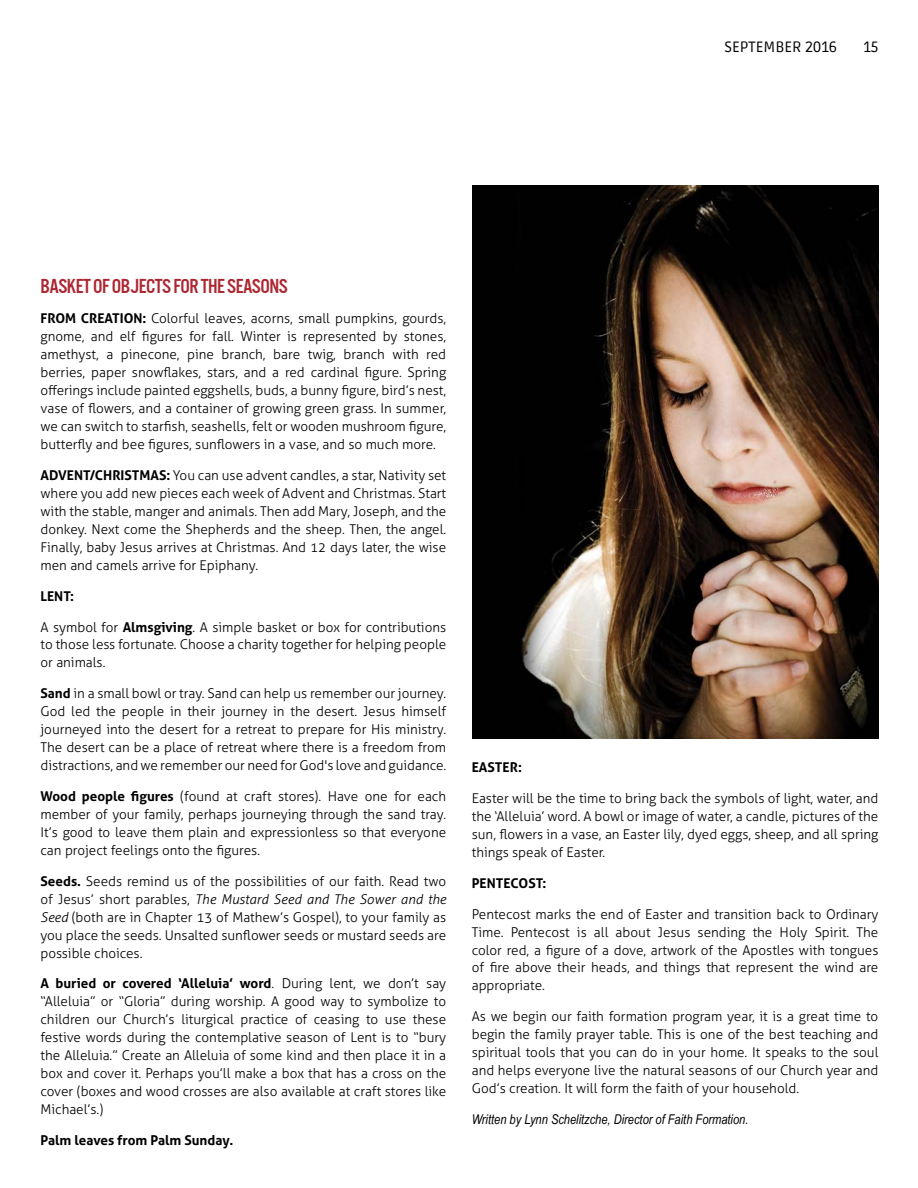
<style>
.page{position:relative;width:918px;height:1188px;background:#fff}
.page>*{position:absolute;margin:0;border:0;box-sizing:border-box;transform-origin:0 0}
.t1{font:21px "U.S.101";letter-spacing:-.025em;color:#ac2732}
.t2{font:15px "Ruda";color:#000}
.t3{font:300 13.5px/18px "Aller";color:#000;text-align:justify}
.t4{font:italic 13.5px "Arial Narrow";color:#000}
.t5{font:700 13.5px "Aller";color:#000}
.s1{font-weight:700}
.s2{font-style:italic}
</style>
<div class="page">
<img style="left:473px;top:186px;width:405px;height:553px">
<p class="t2" style="left:725px;top:39px;width:114px">SEPTEMBER 2016</p>
<p class="t2" style="left:863px;top:39px;width:17px">15</p>
<h1 class="t1" style="left:40px;top:274px;width:249px">BASKET OF OBJECTS FOR THE SEASONS</h1>
<p class="t3" style="left:40px;top:310px;width:407px"><span class="s1">FROM CREATION:</span> Colorful leaves, acorns, small pumpkins, gourds, gnome, and elf figures for fall. Winter is represented by stones, amethyst, a pinecone, pine branch, bare twig, branch with red berries, paper snowflakes, stars, and a red cardinal figure. Spring offerings include painted eggshells, buds, a bunny figure, bird’s nest, vase of flowers, and a container of growing green grass. In summer, we can switch to starfish, seashells, felt or wooden mushroom figure, butterfly and bee figures, sunflowers in a vase, and so much more.</p>
<p class="t3" style="left:40px;top:466px;width:407px"><span class="s1">ADVENT/CHRISTMAS:</span> You can use advent candles, a star, Nativity set where you add new pieces each week of Advent and Christmas. Start with the stable, manger and animals. Then add Mary, Joseph, and the donkey. Next come the Shepherds and the sheep. Then, the angel.<br>Finally, baby Jesus arrives at Christmas. And 12 days later, the wise men and camels arrive for Epiphany.</p>
<p class="t5" style="left:40px;top:588px;width:35px">LENT:</p>
<p class="t3" style="left:40px;top:618px;width:407px">A symbol for <span class="s1">Almsgiving</span>. A simple basket or box for contributions to those less fortunate. Choose a charity together for helping people or animals.</p>
<p class="t3" style="left:40px;top:684px;width:407px"><span class="s1">Sand</span> in a small bowl or tray. Sand can help us remember our journey.<br>God led the people in their journey in the desert. Jesus himself journeyed into the desert for a retreat to prepare for His ministry.<br>The desert can be a place of retreat where there is a freedom from distractions, and we remember our need for God's love and guidance.</p>
<p class="t3" style="left:40px;top:787px;width:407px"><span class="s1">Wood people figures</span> (found at craft stores). Have one for each member of your family, perhaps journeying through the sand tray.<br>It’s good to leave them plain and expressionless so that everyone can project feelings onto the figures.</p>
<p class="t3" style="left:40px;top:872px;width:407px"><span class="s1">Seeds.</span> Seeds remind us of the possibilities of our faith. Read two of Jesus’ short parables, <span class="s2">The Mustard Seed and The Sower and the Seed</span> (both are in Chapter 13 of Mathew’s Gospel), to your family as you place the seeds. Unsalted sunflower seeds or mustard seeds are possible choices.</p>
<p class="t3" style="left:40px;top:975px;width:407px"><span class="s1">A buried or covered ‘Alleluia’ word</span>. During lent, we don’t say “Alleluia” or “Gloria” during worship. A good way to symbolize to children our Church’s liturgical practice of ceasing to use these festive words during the contemplative season of Lent is to “bury the Alleluia.” Create an Alleluia of some kind and then place it in a box and cover it. Perhaps you’ll make a box that has a cross on the cover (boxes and wood crosses are also available at craft stores like Michael’s.)</p>
<p class="t5" style="left:40px;top:1132px;width:194px">Palm leaves from Palm Sunday.</p>
<p class="t5" style="left:472px;top:759px;width:52px">EASTER:</p>
<p class="t3" style="left:472px;top:789px;width:408px">Easter will be the time to bring back the symbols of light, water, and the ‘Alleluia’ word. A bowl or image of water, a candle, pictures of the sun, flowers in a vase, an Easter lily, dyed eggs, sheep, and all spring things speak of Easter.</p>
<p class="t5" style="left:472px;top:875px;width:76px">PENTECOST:</p>
<p class="t3" style="left:472px;top:905px;width:408px">Pentecost marks the end of Easter and transition back to Ordinary Time. Pentecost is all about Jesus sending the Holy Spirit. The color red, a figure of a dove, artwork of the Apostles with tongues of fire above their heads, and things that represent the wind are appropriate.</p>
<p class="t3" style="left:472px;top:1007px;width:408px">As we begin our faith formation program year, it is a great time to begin the family prayer table. This is one of the best teaching and spiritual tools that you can do in your home. It speaks to the soul and helps everyone live the natural seasons of our Church year and God’s creation. It will form the faith of your household.</p>
<p class="t4" style="left:472px;top:1110px;width:278px">Written by Lynn Schelitzche, Director of Faith Formation.</p>
</div>
